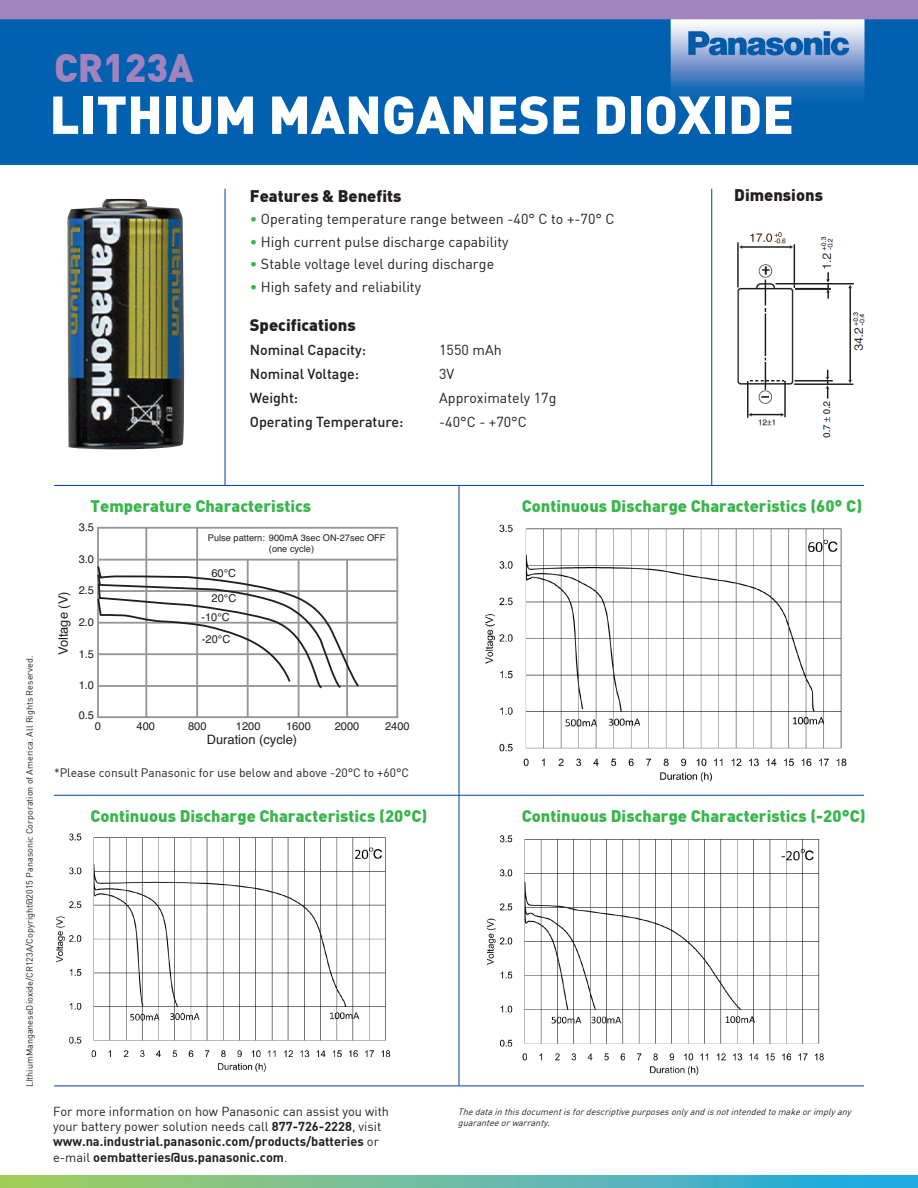
<style>
.page{position:relative;width:918px;height:1188px;background:#fff}
.page>*{position:absolute;margin:0;border:0;box-sizing:border-box;transform-origin:0 0}
.t1{font:900 52.5px "DIN";color:#fff}
.t2{font:900 39px "DIN";color:#a184bd}
.t3{font:900 16.5px "DIN";color:#39b54c}
.t4{font:900 16.5px "DIN";color:#231f20}
.t5{font:14.25px "Dinreg";color:#231f20}
.t6{font:500 14.25px "DIN";color:#231f20}
.t7{font:12.9px "Helvetica";color:#231f20}
.t8{font:12.75px/15.3px "Dinreg";color:#231f20}
.t9{font:12.75px/15.3px "DIN Bold";color:#231f20}
.t10{font:12px "Dinreg";color:#231f20}
.t11{font:11.1px/21.9px "Helvetica";color:#231f20}
.t12{font:9.3px/11.1px "Helvetica";color:#231f20}
.t13{font:italic 9px/10.8px "Dinreg";color:#231f20}
.t14{font:9px "Dinreg";color:#231f20}
.s1{color:#39b54c}
.s2{font-family:"DIN Bold"}
.s3{font-family:"Dinreg"}
.s4{font-family:"DIN Light Alternate"}
</style>
<div class="page">
<img style="left:485px;top:524px;width:362px;height:258px">
<img style="left:56px;top:833px;width:335px;height:239px">
<img style="left:0;top:0;width:918px;height:164px">
<hr style="left:54px;top:485px;width:810px;height:1px;background:#0040a6">
<hr style="left:54px;top:795px;width:810px;height:1px;background:#0040a6">
<hr style="left:54px;top:1086px;width:810px;height:1px;background:#0040a6">
<hr style="left:711px;top:189px;width:1px;height:297px;background:#0040a6">
<hr style="left:225px;top:189px;width:1px;height:297px;background:#0040a6">
<img style="left:0;top:1175px;width:918px;height:13px">
<img style="left:737px;top:232px;width:128px;height:206px">
<svg style="left:97px;top:526px;width:302px;height:193px"></svg>
<hr style="left:98px;top:653px;width:299px;height:2px;background:#939598">
<svg style="left:97px;top:565px;width:263px;height:125px"></svg>
<img style="left:67px;top:199px;width:118px;height:251px">
<hr style="left:459px;top:486px;width:1px;height:600px;background:#0040a6">
<img style="left:486px;top:835px;width:338px;height:241px">
<h2 class="t2" style="left:54px;top:42px;width:141px">CR123A</h2>
<h1 class="t1" style="left:50px;top:80px;width:746px">LITHIUM MANGANESE DIOXIDE</h1>
<p class="t4" style="left:250px;top:185px;width:153px">Features &amp; Benefits</p>
<p class="t5" style="left:250px;top:210px;width:366px"><span class="s1">•</span> Operating temperature range between -40° C to +-70° C</p>
<p class="t5" style="left:250px;top:233px;width:260px"><span class="s1">•</span> High current pulse discharge capability</p>
<p class="t5" style="left:250px;top:255px;width:246px"><span class="s1">•</span> Stable voltage level during discharge</p>
<p class="t5" style="left:250px;top:278px;width:173px"><span class="s1">•</span> High safety and reliability</p>
<p class="t4" style="left:250px;top:314px;width:108px">Specifications</p>
<p class="t6" style="left:250px;top:341px;width:118px">Nominal Capacity:</p>
<p class="t5" style="left:439px;top:341px;width:64px">1550 mAh</p>
<p class="t6" style="left:250px;top:365px;width:111px">Nominal Voltage:</p>
<p class="t5" style="left:439px;top:365px;width:17px">3V</p>
<p class="t6" style="left:250px;top:389px;width:50px">Weight:</p>
<p class="t5" style="left:439px;top:389px;width:119px">Approximately 17g</p>
<p class="t6" style="left:250px;top:413px;width:155px">Operating Temperature:</p>
<p class="t5" style="left:439px;top:413px;width:89px">-40°C - +70°C</p>
<p class="t4" style="left:734px;top:184px;width:90px">Dimensions</p>
<p class="t14" style="left:24px;top:1087px;width:433px;rotate:-90deg">LIthiumManganeseDioxide/CR123A/Copyright@2015 Panasonic Corporation of America. All Rights Reserved.</p>
<p class="t7" style="left:53px;top:655px;width:66px;rotate:-90deg">Voltage (V)</p>
<p class="t3" style="left:91px;top:495px;width:222px">Temperature Characteristics</p>
<p class="t11" style="left:79px;top:517px;width:17px">3.5</p>
<p class="t11" style="left:79px;top:549px;width:17px">3.0</p>
<p class="t11" style="left:79px;top:579px;width:17px">2.5</p>
<p class="t11" style="left:79px;top:611px;width:17px">2.0</p>
<p class="t11" style="left:79px;top:644px;width:17px">1.5</p>
<p class="t11" style="left:79px;top:674px;width:17px">1.0</p>
<p class="t11" style="left:79px;top:704px;width:17px">0.5</p>
<p class="t12" style="left:269px;top:533px;width:118px;text-indent:-61px">Pulse pattern: 900mA 3sec ON-27sec OFF (one cycle)</p>
<p class="t11" style="left:211px;top:562px;width:26px">60°C</p>
<p class="t11" style="left:212px;top:588px;width:26px">20°C</p>
<p class="t11" style="left:201px;top:606px;width:30px">-10°C -20°C</p>
<p class="t11" style="left:95px;top:716px;width:8px">0</p>
<p class="t11" style="left:137px;top:716px;width:20px">400</p>
<p class="t11" style="left:188px;top:716px;width:20px">800</p>
<p class="t11" style="left:236px;top:716px;width:26px">1200</p>
<p class="t11" style="left:286px;top:716px;width:26px">1600</p>
<p class="t11" style="left:335px;top:716px;width:26px">2000</p>
<p class="t11" style="left:385px;top:716px;width:26px">2400</p>
<p class="t7" style="left:207px;top:730px;width:92px">Duration (cycle)</p>
<p class="t10" style="left:54px;top:765px;width:357px">*Please consult Panasonic for use below and above -20°C to +60°C</p>
<p class="t3" style="left:91px;top:805px;width:338px">Continuous Discharge Characteristics (20°C)</p>
<p class="t8" style="left:53px;top:1103px;width:338px">For more information on how Panasonic can assist you with your battery power solution needs call <span class="s2">877-726-2228</span>, visit</p>
<p class="t9" style="left:53px;top:1134px;width:328px">www.na.industrial.panasonic.com/products/batteries <span class="s3">or e-mail</span> oembatteries@us.panasonic.com<span class="s4">.</span></p>
<p class="t3" style="left:522px;top:495px;width:342px">Continuous Discharge Characteristics (60° C)</p>
<p class="t3" style="left:522px;top:805px;width:345px">Continuous Discharge Characteristics (-20°C)</p>
<p class="t13" style="left:458px;top:1106px;width:397px">Thedatainthisdocumentisfordescriptivepurposesonlyandisnotintendedtomakeorimplyany guaranteeorwarranty.</p>
</div>
